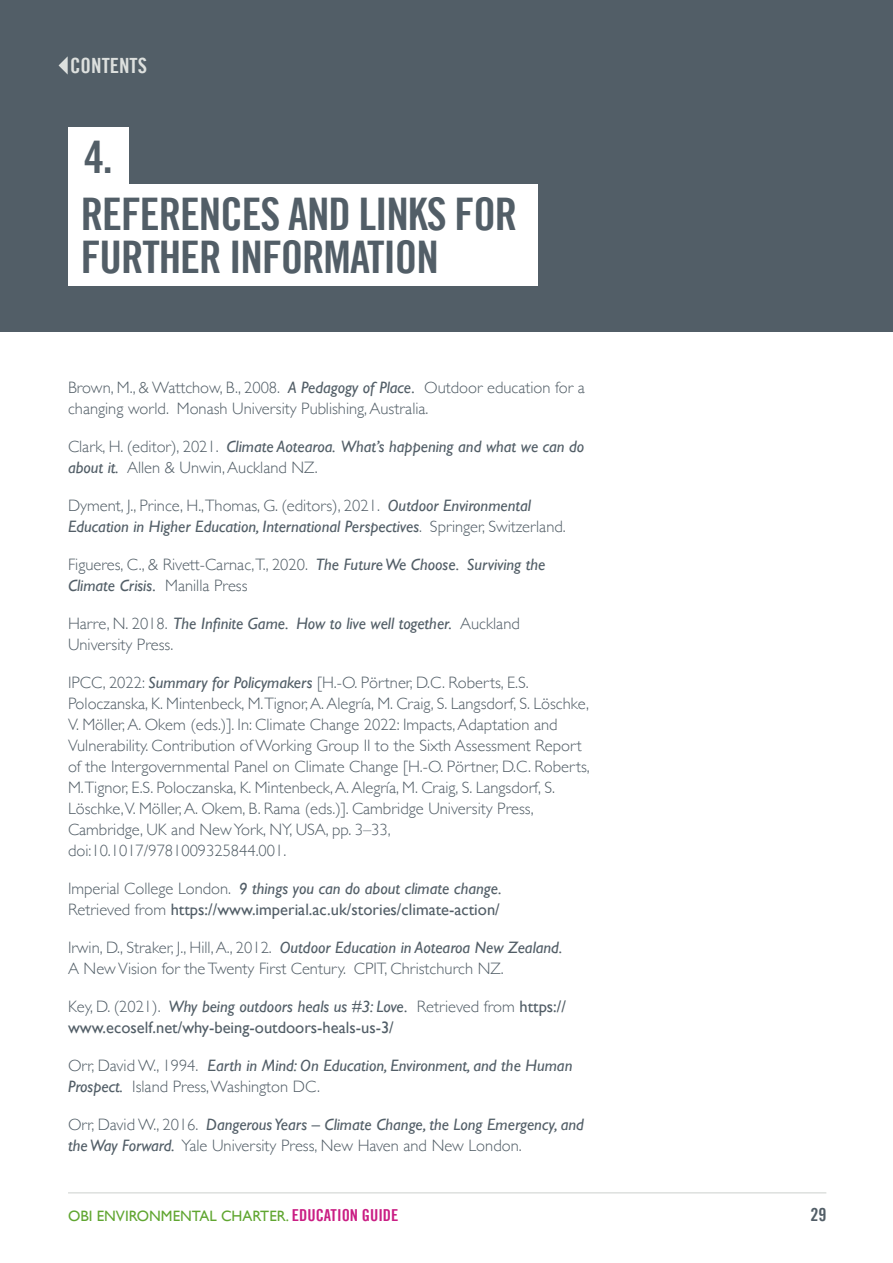
<style>
.page{position:relative;width:893px;height:1263px;background:#fff}
.page>*{position:absolute;margin:0;border:0;box-sizing:border-box;transform-origin:0 0}
.t1{font:45px/43.5px "Trade Gothic LT Bold Cond Twenty";letter-spacing:-.025em;color:#525e67}
.t2{font:21px "Trade Gothic Bold Cond Twenty";color:#dde0de}
.t3{font:18px "Trade Gothic Bold Cond Twenty";color:#525e67}
.t4{font:300 16.5px/21px "Gill Sans";color:#525e67}
.t5{font:italic 16.5px/21px "Gill Sans";color:#525e67}
.t6{font:16.5px/21px "Gill Sans";color:#525e67}
.t7{font:15px "Gill Sans";color:#60a631}
.s1{font-weight:400;font-style:italic}
.s2{font-weight:300;font-style:normal}
.s3{font-weight:300}
.s4{font-style:italic}
.s5{font-family:"Trade Gothic Bold Cond Twenty";font-size:16.5px;color:#ca1e84}
</style>
<div class="page">
<hr style="left:68px;top:1192px;width:758px;height:1px;background:#dde0de">
<div style="left:0;top:0;width:893px;height:332px;background:#525e67"></div>
<div style="left:68px;top:184px;width:469px;height:102px;background:#fff"></div>
<div style="left:68px;top:128px;width:61px;height:58px;background:#fff"></div>
<svg style="left:59px;top:56px;width:9px;height:19px"></svg>
<p class="t2" style="left:70px;top:53px;width:78px">CONTENTS</p>
<h1 class="t1" style="left:84px;top:135px;width:30px">4.</h1>
<h1 class="t1" style="left:81px;top:192px;width:438px">REFERENCES AND LINKS FOR<br>FURTHER INFORMATION</h1>
<p class="t4" style="left:68px;top:376px;width:518px">Brown, M., &amp; Wattchow, B., 2008. <span class="s1">A Pedagogy of Place.</span> Outdoor education for a changing world. Monash University Publishing, Australia.</p>
<p class="t5" style="left:68px;top:436px;width:518px"><span class="s2">Clark, H. (editor), 2021.</span> Climate Aotearoa. What’s happening and what we can do about it. <span class="s2">Allen &amp; Unwin, Auckland NZ.</span></p>
<p class="t5" style="left:68px;top:495px;width:499px"><span class="s2">Dyment, J., Prince, H.,Thomas, G. (editors), 2021.</span> Outdoor Environmental<br>Education in Higher Education, International Perspectives<span class="s2">. Springer, Switzerland.</span></p>
<p class="t4" style="left:68px;top:553px;width:479px">Figueres, C., &amp; Rivett-Carnac,T., 2020. <span class="s1">The Future We Choose. Surviving the<br>Climate Crisis.</span> Manilla Press</p>
<p class="t5" style="left:68px;top:613px;width:453px"><span class="s2">Harre, N. 2018.</span> The Infinite Game. How to live well together. <span class="s2">Auckland<br>University Press.</span></p>
<p class="t4" style="left:68px;top:671px;width:523px">IPCC, 2022: <span class="s1">Summary for Policymakers</span> [H.-O. Pörtner, D.C. Roberts, E.S.<br>Poloczanska, K. Mintenbeck, M.Tignor, A. Alegría, M. Craig, S. Langsdorf, S. Löschke, V. Möller, A. Okem (eds.)]. In: Climate Change 2022: Impacts, Adaptation and Vulnerability. Contribution of Working Group II to the Sixth Assessment Report of the Intergovernmental Panel on Climate Change [H.-O. Pörtner, D.C. Roberts, M.Tignor, E.S. Poloczanska, K. Mintenbeck, A. Alegría, M. Craig, S. Langsdorf, S.<br>Löschke,V. Möller, A. Okem, B. Rama (eds.)]. Cambridge University Press, Cambridge, UK and New York, NY, USA, pp. 3–33, doi:10.1017/9781009325844.001.</p>
<p class="t6" style="left:68px;top:878px;width:435px"><span class="s3">Imperial College London.</span> <span class="s4">9 things you can do about climate change.<br></span><span class="s3">Retrieved from</span> https://www.imperial.ac.uk/stories/climate-action/</p>
<p class="t4" style="left:68px;top:936px;width:496px">Irwin, D., Straker, J., Hill, A., 2012. <span class="s1">Outdoor Education in Aotearoa New Zealand.<br></span>A New Vision for the Twenty First Century. CPIT, Christchurch NZ.</p>
<p class="t6" style="left:68px;top:996px;width:500px"><span class="s3">Key, D. (2021).</span> <span class="s4">Why being outdoors heals us #3: Love.</span> <span class="s3">Retrieved from</span> https:// www.ecoself.net/why-being-outdoors-heals-us-3/</p>
<p class="t5" style="left:68px;top:1055px;width:506px"><span class="s2">Orr, David W., 1994.</span> Earth in Mind: On Education, Environment, and the Human<br>Prospect. <span class="s2">Island Press, Washington DC.</span></p>
<p class="t5" style="left:68px;top:1114px;width:517px"><span class="s2">Orr, David W., 2016.</span> Dangerous Years – Climate Change, the Long Emergency, and the Way Forward. <span class="s2">Yale University Press, New Haven and New London.</span></p>
<p class="t7" style="left:68px;top:1206px;width:332px">OBI ENVIRONMENTAL CHARTER. <span class="s5">EDUCATION GUIDE</span></p>
<p class="t3" style="left:810px;top:1204px;width:17px">29</p>
</div>
